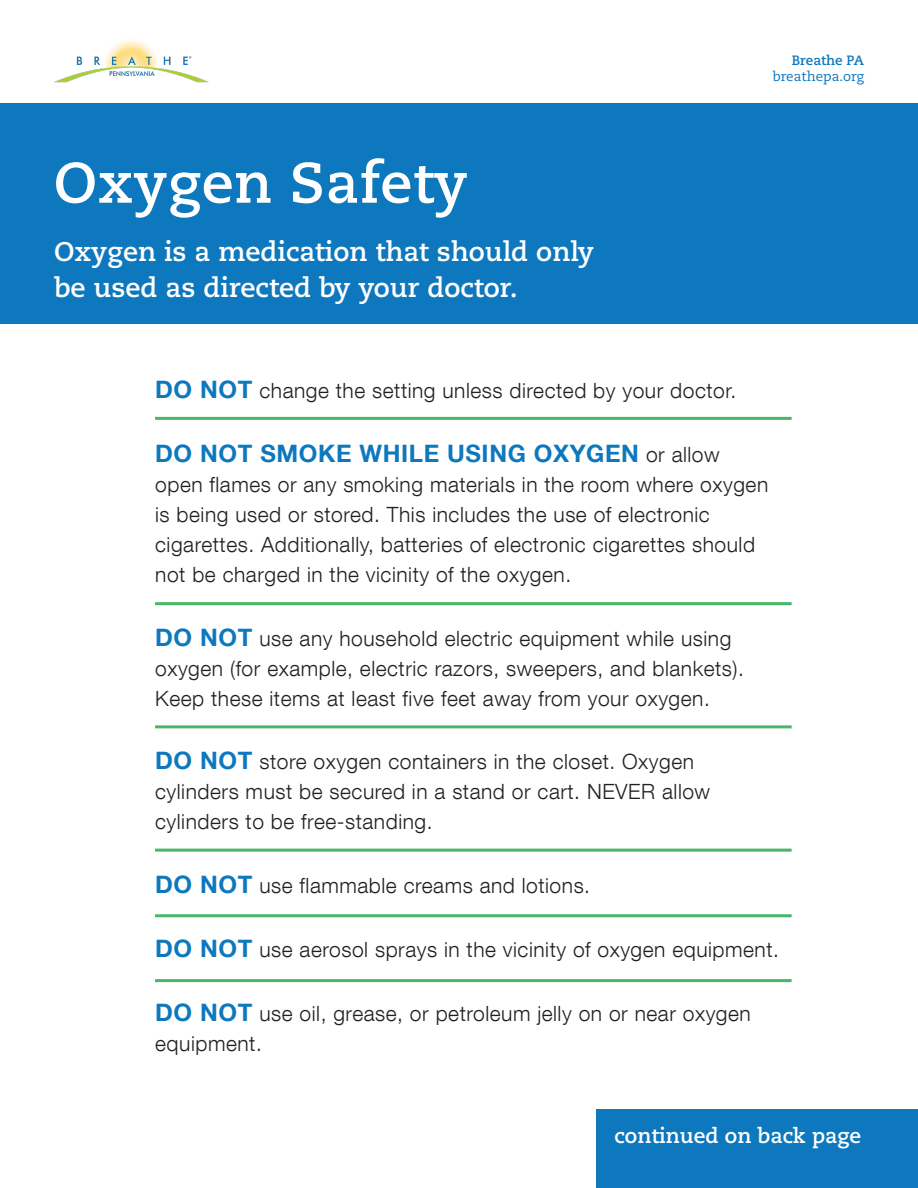
<style>
.page{position:relative;width:918px;height:1188px;background:#fff}
.page>*{position:absolute;margin:0;border:0;box-sizing:border-box;transform-origin:0 0}
.t1{font:700 57px "Caecilia LT Std";letter-spacing:.01em;color:#fff}
.Default_Paragraph{font:700 27px/36px "Caecilia LT Std";color:#fff}
.Default_Paragraph-2{font:700 24px "Helvetica Neue LT Com";letter-spacing:.025em;color:#0e78be}
.Default_Paragraph-3{font:300 21px/30px "Helvetica Neue LT Com";letter-spacing:.025em;color:#231f20}
.Default_Paragraph-4{font:700 21px "Caecilia LT Std";color:#fff}
.Body_Copy{font:13.5px "Caecilia LT Std";color:#0e78be}
.Body_Copy-2{font:700 13.5px "Caecilia LT Std";color:#0e78be}
.s1{font-weight:700;font-size:24px;color:#0e78be}
.s2{font-weight:300;font-size:21px;color:#231f20}
</style>
<div class="page">
<div style="left:0;top:104px;width:918px;height:220px;background:#0e78be"></div>
<div style="left:596px;top:1109px;width:322px;height:79px;background:#0e78be"></div>
<img style="left:54px;top:40px;width:155px;height:42px">
<hr style="left:155px;top:417px;width:637px;height:3px;background:#45b867">
<hr style="left:155px;top:914px;width:637px;height:3px;background:#45b867">
<hr style="left:155px;top:602px;width:637px;height:3px;background:#45b867">
<hr style="left:155px;top:725px;width:637px;height:3px;background:#45b867">
<hr style="left:155px;top:849px;width:637px;height:3px;background:#45b867">
<hr style="left:155px;top:979px;width:637px;height:3px;background:#45b867">
<p class="t1" style="left:54px;top:149px;width:416px">Oxygen Safety</p>
<p class="Default_Paragraph" style="left:54px;top:234px;width:542px">Oxygen is a medication that should only be used as directed by your doctor.</p>
<p class="Default_Paragraph-3" style="left:155px;top:375px;width:583px"><span class="s1">DO NOT</span> change the setting unless directed by your doctor.</p>
<p class="Body_Copy-2" style="left:792px;top:52px;width:74px">Breathe PA</p>
<p class="Body_Copy" style="left:773px;top:68px;width:93px">breathepa.org</p>
<p class="Default_Paragraph-2" style="left:155px;top:438px;width:566px">DO NOT SMOKE WHILE USING OXYGEN <span class="s2">or allow</span></p>
<p class="Default_Paragraph-3" style="left:155px;top:469px;width:615px">open flames or any smoking materials in the room where oxygen is being used or stored. This includes the use of electronic cigarettes. Additionally, batteries of electronic cigarettes should not be charged in the vicinity of the oxygen.</p>
<p class="Default_Paragraph-3" style="left:155px;top:623px;width:590px"><span class="s1">DO NOT</span> use any household electric equipment while using oxygen (for example, electric razors, sweepers, and blankets).<br>Keep these items at least five feet away from your oxygen.</p>
<p class="Default_Paragraph-3" style="left:155px;top:747px;width:556px"><span class="s1">DO NOT</span> store oxygen containers in the closet. Oxygen cylinders must be secured in a stand or cart. NEVER allow cylinders to be free-standing.</p>
<p class="Default_Paragraph-3" style="left:155px;top:870px;width:436px"><span class="s1">DO NOT</span> use flammable creams and lotions.</p>
<p class="Default_Paragraph-3" style="left:155px;top:934px;width:625px"><span class="s1">DO NOT</span> use aerosol sprays in the vicinity of oxygen equipment.</p>
<p class="Default_Paragraph-3" style="left:155px;top:998px;width:597px"><span class="s1">DO NOT</span> use oil, grease, or petroleum jelly on or near oxygen equipment.</p>
<p class="Default_Paragraph-4" style="left:614px;top:1123px;width:248px">continued on back page</p>
</div>
